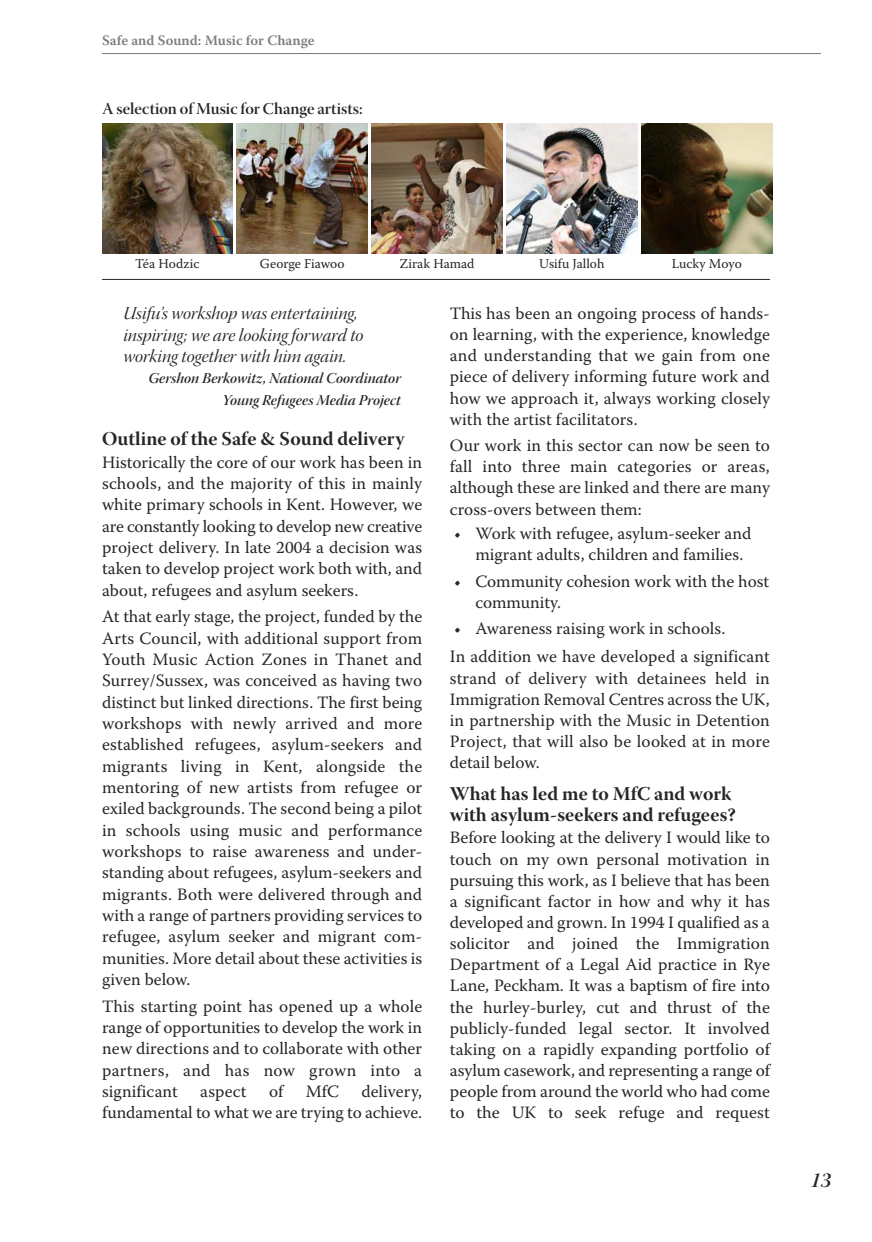
<style>
.page{position:relative;width:872px;height:1242px;background:#fff}
.page>*{position:absolute;margin:0;border:0;box-sizing:border-box;transform-origin:0 0}
.t1{font:21px "Warnock Pro Semibold It Disp";color:#272627}
.t2{font:19.5px/21.1px "Warnock Pro Bold Subh";color:#272627}
.t3{font:18px/21.3px "Warnock Pro It Disp";color:#272627}
.t4{font:17.25px/21.3px "Warnock Pro";color:#272627;text-align:justify}
.t5{font:16.5px "Warnock Pro Semibold Disp";color:#272627}
.t6{font:15px/21.3px "Warnock Pro Semibold It Disp";color:#272627;text-align:right}
.t7{font:600 14.25px "Warnock Pro";color:#7d7d7d}
.t8{font:13.5px "Warnock Pro";color:#272627}
</style>
<div class="page">
<hr style="left:102px;top:53px;width:719px;height:1px;background:#7d7d7d">
<img style="left:102px;top:123px;width:131px;height:131px">
<img style="left:372px;top:123px;width:130px;height:131px">
<img style="left:506px;top:123px;width:131px;height:131px">
<img style="left:641px;top:123px;width:131px;height:131px">
<img style="left:237px;top:123px;width:130px;height:131px">
<hr style="left:102px;top:279px;width:668px;height:1px;background:#272627">
<p class="t7" style="left:102px;top:35px;width:214px">Safe and Sound: Music for Change</p>
<p class="t5" style="left:102px;top:102px;width:262px">A selection of Music for Change artists:</p>
<p class="t8" style="left:135px;top:258px;width:66px">Téa Hodzic</p>
<p class="t8" style="left:260px;top:258px;width:86px">George Fiawoo</p>
<p class="t8" style="left:399px;top:258px;width:77px">Zirak Hamad</p>
<p class="t8" style="left:539px;top:258px;width:67px">Usifu Jalloh</p>
<p class="t8" style="left:671px;top:258px;width:72px">Lucky Moyo</p>
<p class="t3" style="left:123px;top:304px;width:242px">Usifu’s workshop was entertaining, inspiring; we are looking forward to working together with him again.</p>
<p class="t6" style="left:148px;top:369px;width:254px">Gershon Berkowitz, National Coordinator<br>Young Refugees Media Project</p>
<p class="t2" style="left:102px;top:430px;width:304px">Outline of the Safe &amp; Sound delivery</p>
<p class="t4" style="left:102px;top:453px;width:321px">Historically the core of our work has been in schools, and the majority of this in mainly white primary schools in Kent. However, we are constantly looking to develop new creative project delivery. In late 2004 a decision was taken to develop project work both with, and about, refugees and asylum seekers.</p>
<p class="t4" style="left:102px;top:607px;width:321px">At that early stage, the project, funded by the Arts Council, with additional support from Youth Music Action Zones in Thanet and Surrey/Sussex, was conceived as having two distinct but linked directions. The first being workshops with newly arrived and more established refugees, asylum-seekers and migrants living in Kent, alongside the mentoring of new artists from refugee or exiled backgrounds. The second being a pilot in schools using music and performance workshops to raise awareness and under&shy;standing about refugees, asylum-seekers and migrants. Both were delivered through and with a range of partners providing services to refugee, asylum seeker and migrant com&shy;munities. More detail about these activities is given below.</p>
<p class="t4" style="left:102px;top:997px;width:321px">This starting point has opened up a whole range of opportunities to develop the work in new directions and to collaborate with other partners, and has now grown into a significant</p>
<p class="t4" style="left:102px;top:1082px;width:321px;text-align:right">delivery,<br>fundamental to what we are trying to achieve.</p>
<p class="t4" style="left:200px;top:1082px;width:48px">aspect</p>
<p class="t4" style="left:269px;top:1082px;width:16px">of</p>
<p class="t4" style="left:306px;top:1082px;width:35px">MfC</p>
<p class="t4" style="left:450px;top:304px;width:321px">This has been an ongoing process of hands&shy;on learning, with the experience, knowledge and understanding that we gain from one piece of delivery informing future work and how we approach it, always working closely with the artist facilitators.</p>
<p class="t4" style="left:450px;top:436px;width:321px">Our work in this sector can now be seen to fall into three main categories or areas, although these are linked and there are many cross-overs between them:</p>
<p class="t4" style="left:475px;top:524px;width:277px;text-indent:-21px">• Work with refugee, asylum-seeker and migrant adults, children and families.</p>
<p class="t4" style="left:475px;top:572px;width:295px;text-indent:-21px">• Community cohesion work with the host community.</p>
<p class="t4" style="left:450px;top:616px;width:321px;line-height:28.2px">• Awareness raising work in schools.<br>In addition we have developed a significant</p>
<p class="t4" style="left:450px;top:669px;width:321px">strand of delivery with detainees held in Immigration Removal Centres across the UK, in partnership with the Music in Detention Project, that will also be looked at in more detail below.</p>
<p class="t2" style="left:450px;top:784px;width:287px">What has led me to MfC and work with asylum-seekers and refugees?</p>
<p class="t4" style="left:450px;top:828px;width:321px">Before looking at the delivery I would like to touch on my own personal motivation in pursuing this work, as I believe that has been a significant factor in how and why it has developed and grown. In 1994 I qualified as a solicitor and joined the Immigration Department of a Legal Aid practice in Rye Lane, Peckham. It was a baptism of fire into the hurley-burley, cut and thrust of the publicly-funded legal sector. It involved taking on a rapidly expanding portfolio of asylum casework, and representing a range of people from around the world who had come to the UK to seek refuge and request</p>
<p class="t1" style="left:810px;top:1172px;width:23px">13</p>
</div>
